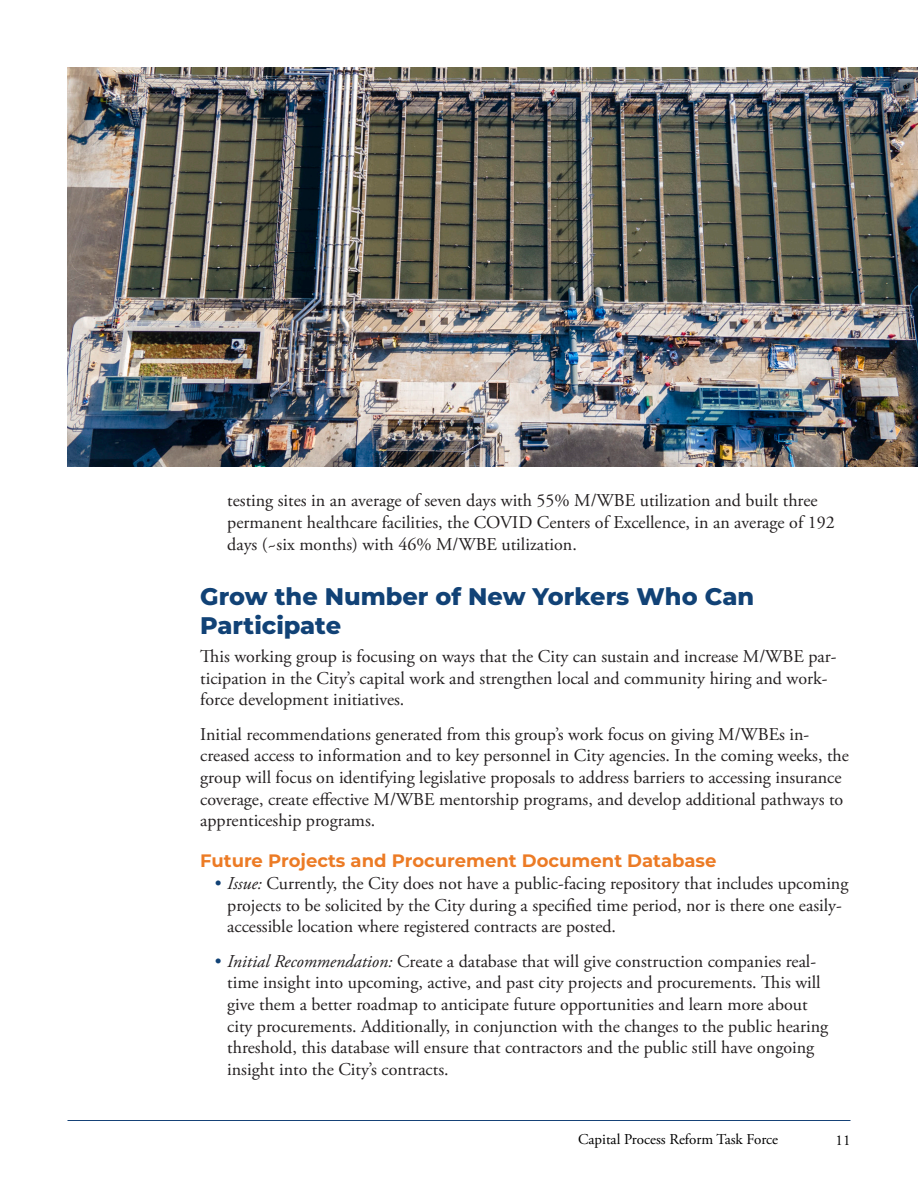
<style>
.page{position:relative;width:918px;height:1188px;background:#fff}
.page>*{position:absolute;margin:0;border:0;box-sizing:border-box;transform-origin:0 0}
.Subhead{font:800 24px/28.8px "Montserrat";color:#114276}
.Copy{font:18px/21.6px "Adobe Garamond Pro";color:#231f20}
.Subhead_2{font:700 18px "Montserrat";color:#ec7b25}
.t1{font:15px "Adobe Garamond Pro";color:#000}
.s1{font-style:italic;color:#114276}
.s2{font-style:italic}
</style>
<div class="page">
<hr style="left:68px;top:1120px;width:782px;height:1px;background:#164277">
<img style="left:68px;top:68px;width:850px;height:398px">
<p class="Copy" style="left:227px;top:490px;width:609px">testing sites in an average of seven days with 55% M/WBE utilization and built three permanent healthcare facilities, the COVID Centers of Excellence, in an average of 192 days (~six months) with 46% M/WBE utilization.</p>
<p class="Subhead" style="left:200px;top:581px;width:555px">Grow the Number of New Yorkers Who Can<br>Participate</p>
<p class="Copy" style="left:200px;top:646px;width:638px">This working group is focusing on ways that the City can sustain and increase M/WBE par&shy;ticipation in the City’s capital work and strengthen local and community hiring and work&shy;force development initiatives.</p>
<p class="Copy" style="left:200px;top:724px;width:650px">Initial recommendations generated from this group’s work focus on giving M/WBEs in&shy;creased access to information and to key personnel in City agencies. In the coming weeks, the group will focus on identifying legislative proposals to address barriers to accessing insurance coverage, create effective M/WBE mentorship programs, and develop additional pathways to apprenticeship programs.</p>
<p class="Subhead_2" style="left:200px;top:848px;width:518px">Future Projects and Procurement Document Database</p>
<p class="Copy" style="left:227px;top:873px;width:623px;text-indent:-14px"><span class="s1">•</span> <span class="s2">Issue:</span> Currently, the City does not have a public-facing repository that includes upcoming projects to be solicited by the City during a specified time period, nor is there one easily&shy;accessible location where registered contracts are posted.</p>
<p class="Copy" style="left:227px;top:951px;width:602px;text-indent:-14px"><span class="s1">•</span> <span class="s2">Initial Recommendation:</span> Create a database that will give construction companies real&shy;time insight into upcoming, active, and past city projects and procurements. This will give them a better roadmap to anticipate future opportunities and learn more about city procurements. Additionally, in conjunction with the changes to the public hearing threshold, this database will ensure that contractors and the public still have ongoing insight into the City’s contracts.</p>
<p class="t1" style="left:578px;top:1130px;width:202px">Capital Process Reform Task Force</p>
<p class="t1" style="left:836px;top:1131px;width:16px">11</p>
</div>
